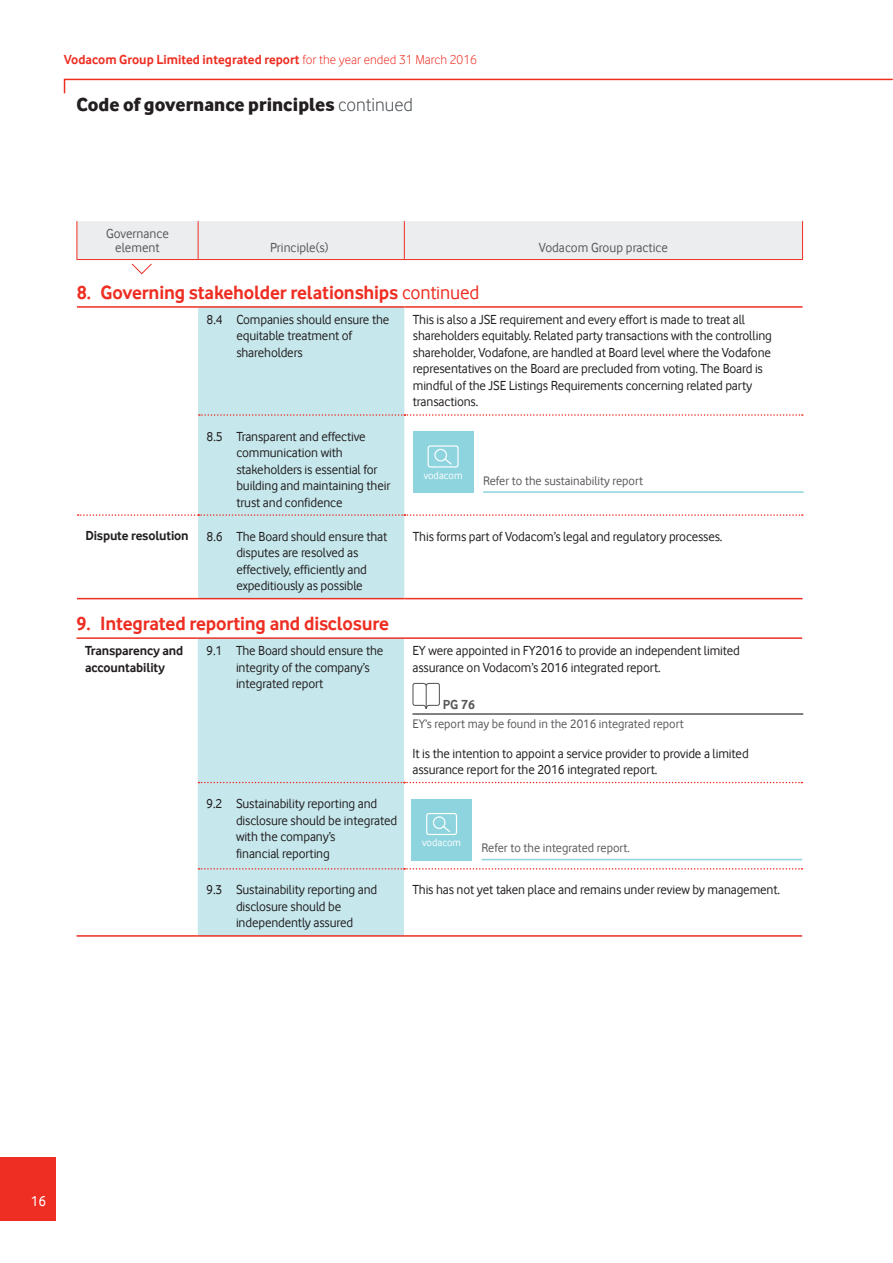
<style>
.page{position:relative;width:893px;height:1263px;background:#fff}
.page>*{position:absolute;margin:0;border:0;box-sizing:border-box;transform-origin:0 0}
.t1{font:700 19.8px "Vodafone Rg";letter-spacing:-.01em;color:#ee2e22}
.t2{font:19.5px "Vodafone Ex B";color:#231f20}
.t3{font:15px "Vodafone Rg";color:#fff}
.t4{font:13.5px/16.5px "Vodafone Rg";letter-spacing:-.01em;color:#231f20}
.t5{font:700 13.5px "Vodafone Rg";color:#ee2e22}
.t6{font:13.5px/13.5px "Vodafone Rg";color:#57585a;text-align:center}
.t7{font:700 13.5px/16.5px "Vodafone Rg";letter-spacing:-.01em;color:#231f20}
.t8{font:700 13.5px "Vodafone Rg";color:#57585a}
.t9{font:12.75px "Vodafone Rg";color:#57585a}
.t10{font:10.8px "Vodafone Rg";color:#fff}
.s1{font-family:"Vodafone Lt";font-weight:400}
.s2{font-family:"Vodafone Lt";color:#43494d}
.s3{font-weight:400}
</style>
<div class="page">
<div style="left:198px;top:308px;width:206px;height:290px;background:#c6e8ed"></div>
<hr style="left:802px;top:221px;width:1px;height:38px;background:#ee2e22">
<hr style="left:404px;top:259px;width:399px;height:1px;background:#ee2e22">
<hr style="left:77px;top:306px;width:121px;height:2px;background:#ee2e22">
<hr style="left:198px;top:306px;width:206px;height:2px;background:#ee2e22">
<hr style="left:404px;top:306px;width:398px;height:2px;background:#ee2e22">
<svg style="left:199px;top:414px;width:604px;height:2px"></svg>
<svg style="left:78px;top:514px;width:725px;height:2px"></svg>
<hr style="left:77px;top:598px;width:121px;height:1px;background:#ee2e22">
<hr style="left:198px;top:598px;width:206px;height:1px;background:#ee2e22">
<hr style="left:404px;top:598px;width:398px;height:1px;background:#ee2e22">
<svg style="left:77px;top:221px;width:725px;height:54px"></svg>
<hr style="left:483px;top:491px;width:321px;height:2px;background:#8dd4de">
<div style="left:413px;top:431px;width:60px;height:62px;background:#8dd4de"></div>
<div style="left:428px;top:445px;width:31px;height:22px;border:1px solid #fff;border-radius:2px"></div>
<div style="left:434px;top:449px;width:13px;height:12px;border:1px solid #fff;border-radius:50%"></div>
<svg style="left:443px;top:457px;width:10px;height:9px"></svg>
<div style="left:198px;top:639px;width:206px;height:296px;background:#c6e8ed"></div>
<hr style="left:77px;top:637px;width:121px;height:2px;background:#ee2e22">
<hr style="left:198px;top:637px;width:206px;height:2px;background:#ee2e22">
<hr style="left:404px;top:637px;width:398px;height:2px;background:#ee2e22">
<svg style="left:198px;top:782px;width:604px;height:1px"></svg>
<hr style="left:77px;top:935px;width:121px;height:2px;background:#ee2e22">
<hr style="left:198px;top:935px;width:206px;height:2px;background:#ee2e22">
<hr style="left:404px;top:935px;width:398px;height:2px;background:#ee2e22">
<svg style="left:198px;top:868px;width:604px;height:2px"></svg>
<hr style="left:412px;top:713px;width:391px;height:2px;background:#57585a">
<svg style="left:412px;top:682px;width:28px;height:27px"></svg>
<hr style="left:481px;top:859px;width:321px;height:1px;background:#8dd4de">
<div style="left:411px;top:799px;width:61px;height:61px;background:#8dd4de"></div>
<div style="left:426px;top:813px;width:31px;height:22px;border:1px solid #fff;border-radius:2px"></div>
<div style="left:433px;top:816px;width:13px;height:13px;border:1px solid #fff;border-radius:50%"></div>
<svg style="left:442px;top:825px;width:8px;height:7px"></svg>
<div style="left:0;top:1157px;width:55px;height:63px;background:#ee2e22"></div>
<svg style="left:63px;top:78px;width:830px;height:16px"></svg>
<p class="t5" style="left:64px;top:52px;width:415px">Vodacom Group Limited integrated report <span class="s1">for the year ended 31 March 2016</span></p>
<h2 class="t2" style="left:77px;top:92px;width:338px">Code of governance principles <span class="s2">continued</span></h2>
<p class="t6" style="left:106px;top:227px;width:64px">Governance element</p>
<p class="t6" style="left:270px;top:240px;width:60px">Principle(s)</p>
<p class="t6" style="left:539px;top:240px;width:131px">Vodacom Group practice</p>
<h1 class="t1" style="left:77px;top:281px;width:404px">8. Governing stakeholder relationships <span class="s3">continued</span></h1>
<p class="t4" style="left:236px;top:311px;width:155px;text-indent:-30px">8.4 Companies should ensure the equitable treatment of shareholders</p>
<p class="t4" style="left:413px;top:311px;width:361px">This is also a JSE requirement and every effort is made to treat all shareholders equitably. Related party transactions with the controlling shareholder, Vodafone, are handled at Board level where the Vodafone representatives on the Board are precluded from voting. The Board is mindful of the JSE Listings Requirements concerning related party transactions.</p>
<p class="t4" style="left:236px;top:428px;width:156px;text-indent:-30px">8.5 Transparent and effective communication with stakeholders is essential for building and maintaining their trust and confidence</p>
<p class="t10" style="left:424px;top:469px;width:40px">vodacom</p>
<p class="t9" style="left:483px;top:473px;width:162px">Refer to the sustainability report</p>
<p class="t7" style="left:85px;top:527px;width:105px">Dispute resolution</p>
<p class="t4" style="left:236px;top:528px;width:152px;text-indent:-30px">8.6 The Board should ensure that disputes are resolved as effectively, efficiently and expeditiously as possible</p>
<p class="t4" style="left:413px;top:528px;width:311px">This forms part of Vodacom’s legal and regulatory processes.</p>
<h1 class="t1" style="left:77px;top:612px;width:314px">9. Integrated reporting and disclosure</h1>
<p class="t7" style="left:85px;top:642px;width:100px">Transparency and accountability</p>
<p class="t4" style="left:236px;top:642px;width:149px;text-indent:-30px">9.1 The Board should ensure the integrity of the company’s integrated report</p>
<p class="t4" style="left:412px;top:642px;width:329px">EY were appointed in FY2016 to provide an independent limited assurance on Vodacom’s 2016 integrated report.</p>
<p class="t8" style="left:443px;top:697px;width:34px">PG 76</p>
<p class="t9" style="left:412px;top:717px;width:273px">EY’s report may be found in the 2016 integrated report</p>
<p class="t4" style="left:412px;top:745px;width:338px">It is the intention to appoint a service provider to provide a limited assurance report for the 2016 integrated report.</p>
<p class="t4" style="left:236px;top:795px;width:163px;text-indent:-30px">9.2 Sustainability reporting and disclosure should be integrated with the company’s<br>financial reporting</p>
<p class="t10" style="left:422px;top:836px;width:40px">vodacom</p>
<p class="t9" style="left:481px;top:841px;width:150px">Refer to the integrated report.</p>
<p class="t4" style="left:206px;top:881px;width:172px;text-align:center">9.3 Sustainability reporting and disclosure should be independently assured</p>
<p class="t4" style="left:412px;top:881px;width:369px">This has not yet taken place and remains under review by management.</p>
<p class="t3" style="left:31px;top:1193px;width:17px">16</p>
</div>
